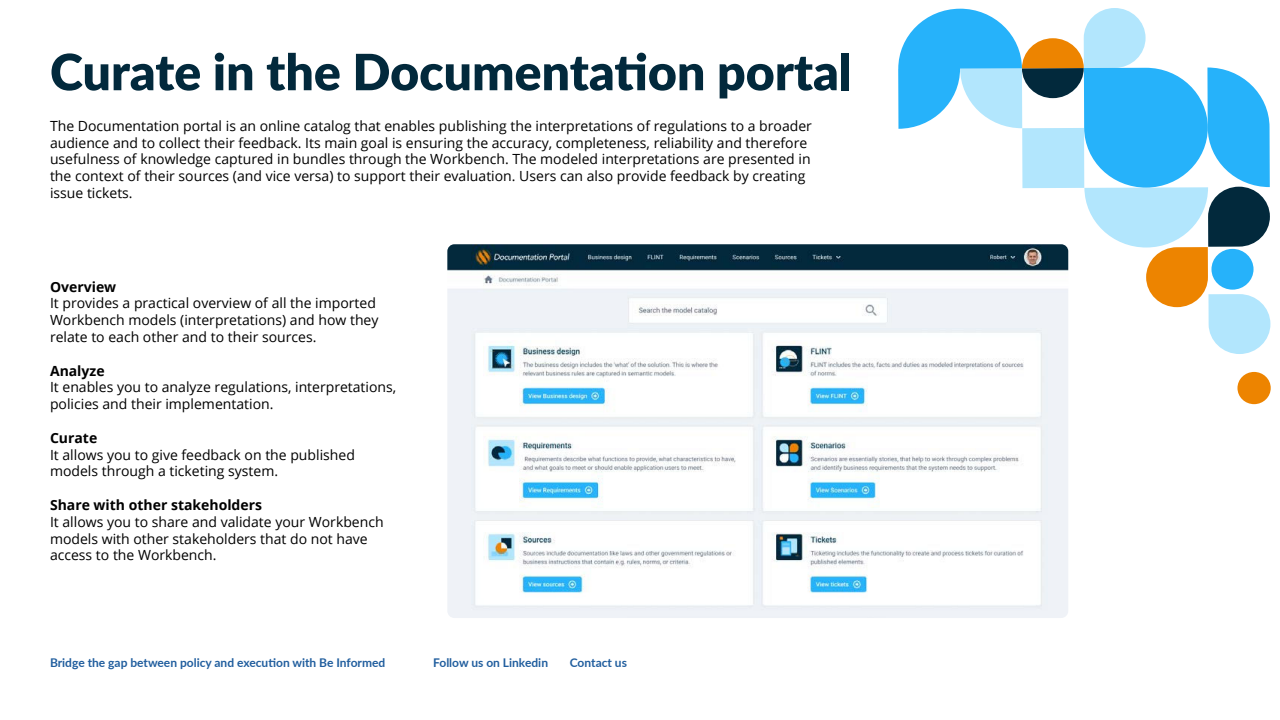
<style>
.page{position:relative;width:1280px;height:720px;background:#fff}
.page>*{position:absolute;margin:0;border:0;box-sizing:border-box;transform-origin:0 0}
.t1{font:900 50px "Lato";color:#02293c}
.t2{font:14px/16.8px "Open Sans";color:#000}
.t3{font:700 14px "Open Sans";color:#000}
.t4{font:700 12px "Lato";color:#215e9e}
</style>
<div class="page">
<svg style="left:898px;top:8px;width:372px;height:346px"></svg>
<div style="left:1237px;top:372px;width:33px;height:32px;background:#ed8400;border-radius:50%"></div>
<img style="left:447px;top:244px;width:621px;height:374px">
<h1 class="t1" style="left:50px;top:34px;width:803px">Curate in the Documentation portal</h1>
<p class="t2" style="left:50px;top:119px;width:763px">The Documentation portal is an online catalog that enables publishing the interpretations of regulations to a broader audience and to collect their feedback. Its main goal is ensuring the accuracy, completeness, reliability and therefore usefulness of knowledge captured in bundles through the Workbench. The modeled interpretations are presented in the context of their sources (and vice versa) to support their evaluation. Users can also provide feedback by creating issue tickets.</p>
<p class="t3" style="left:50px;top:281px;width:68px">Overview</p>
<p class="t2" style="left:50px;top:296px;width:330px">It provides a practical overview of all the imported<br>Workbench models (interpretations) and how they relate to each other and to their sources.</p>
<p class="t3" style="left:50px;top:365px;width:56px">Analyze</p>
<p class="t2" style="left:50px;top:380px;width:348px">It enables you to analyze regulations, interpretations, policies and their implementation.</p>
<p class="t3" style="left:50px;top:432px;width:49px">Curate</p>
<p class="t2" style="left:50px;top:446px;width:306px">It allows you to give feedback on the published models through a ticketing system.</p>
<p class="t3" style="left:50px;top:499px;width:214px">Share with other stakeholders</p>
<p class="t2" style="left:50px;top:513px;width:335px">It allows you to share and validate your Workbench models with other stakeholders that do not have access to the Workbench.</p>
<p class="t4" style="left:50px;top:653px;width:337px">Bridge the gap between policy and execution with Be Informed</p>
<p class="t4" style="left:433px;top:658px;width:116px">Follow us on Linkedin</p>
<p class="t4" style="left:570px;top:658px;width:59px">Contact us</p>
</div>
